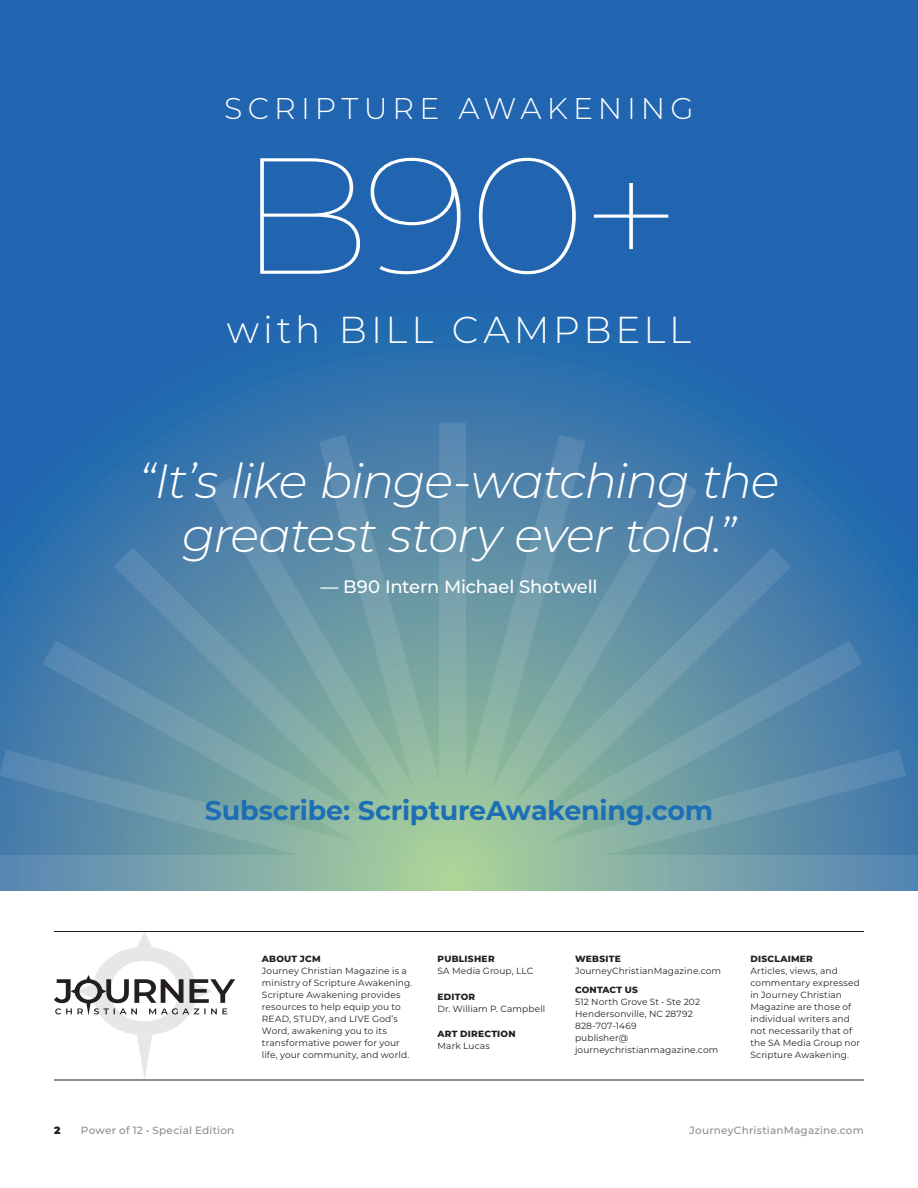
<style>
.page{position:relative;width:918px;height:1188px;background:#fff}
.page>*{position:absolute;margin:0;border:0;box-sizing:border-box;transform-origin:0 0}
.t1{font:100 165px "Montserrat";color:#fff;scale:1.1 1}
.t2{font:italic 300 48px "Montserrat";letter-spacing:-.025em;color:#fff}
.t3{font:300 37.5px "Montserrat";letter-spacing:.105em;color:#fff}
.t4{font:300 30px "Montserrat";letter-spacing:.17em;color:#fff}
.t5{font:700 27px "Montserrat";letter-spacing:-.01em;color:#1d6fb5}
.t6{font:500 18px "Montserrat";letter-spacing:-.015em;color:#fff}
.t7{font:500 10.5px "Montserrat";letter-spacing:.02em;color:#8a8c8f}
.t8{font:900 10.5px "Montserrat";color:#231f20}
.t9{font:9px/12px "Montserrat";letter-spacing:.01em;color:#231f20}
.t10{font:800 9px "Montserrat";letter-spacing:.03em;color:#231f20}
.s1{font-weight:800}
</style>
<div class="page">
<hr style="left:54px;top:931px;width:810px;height:1px;background:#231f20">
<hr style="left:54px;top:1080px;width:810px;height:1px;background:#231f20">
<svg style="left:54px;top:932px;width:181px;height:148px"></svg>
<div style="left:0;top:0;width:918px;height:891px;background:#2165b1"></div>
<svg style="left:0;top:422px;width:918px;height:469px;background:#5d90a8"></svg>
<p class="t4" style="left:224px;top:88px;width:471px">SCRIPTURE AWAKENING</p>
<p class="t1" style="left:236px;top:105px;width:407px">B90+</p>
<p class="t3" style="left:227px;top:304px;width:466px">with BILL CAMPBELL</p>
<p class="t2" style="left:138px;top:448px;width:643px">“It’s like binge-watching the</p>
<p class="t2" style="left:182px;top:502px;width:555px">greatest story ever told.”</p>
<p class="t6" style="left:320px;top:574px;width:279px">— B90 Intern Michael Shotwell</p>
<p class="t5" style="left:205px;top:791px;width:510px">Subscribe: ScriptureAwakening.com</p>
<p class="t10" style="left:262px;top:952px;width:60px">ABOUT JCM</p>
<p class="t9" style="left:262px;top:965px;width:152px">Journey Christian Magazine is a ministry of Scripture Awakening.<br>Scripture Awakening provides resources to help equip you to<br>READ, STUDY, and LIVE God’s<br>Word, awakening you to its transformative power for your life, your community, and world.</p>
<p class="t10" style="left:438px;top:952px;width:59px">PUBLISHER</p>
<p class="t9" style="left:438px;top:965px;width:97px">SA Media Group, LLC</p>
<p class="t10" style="left:438px;top:990px;width:39px">EDITOR</p>
<p class="t9" style="left:438px;top:1002px;width:109px">Dr. William P. Campbell</p>
<p class="t10" style="left:438px;top:1027px;width:80px">ART DIRECTION</p>
<p class="t9" style="left:438px;top:1040px;width:54px">Mark Lucas</p>
<p class="t9" style="left:575px;top:953px;width:148px"><span class="s1">WEBSITE<br></span>JourneyChristianMagazine.com</p>
<p class="t10" style="left:575px;top:983px;width:65px">CONTACT US</p>
<p class="t9" style="left:575px;top:996px;width:127px">512 North Grove St • Ste 202</p>
<p class="t9" style="left:575px;top:1008px;width:119px">Hendersonville, NC 28792</p>
<p class="t9" style="left:575px;top:1020px;width:63px">828-707-1469</p>
<p class="t9" style="left:575px;top:1032px;width:145px">publisher@ journeychristianmagazine.com</p>
<p class="t10" style="left:750px;top:952px;width:64px">DISCLAIMER</p>
<p class="t9" style="left:750px;top:965px;width:111px">Articles, views, and commentary expressed in Journey Christian<br>Magazine are those of individual writers and not necessarily that of the SA Media Group nor<br>Scripture Awakening.</p>
<p class="t8" style="left:54px;top:1122px;width:8px">2</p>
<p class="t7" style="left:81px;top:1123px;width:155px">Power of 12 • Special Edition</p>
<p class="t7" style="left:690px;top:1123px;width:176px">JourneyChristianMagazine.com</p>
</div>
